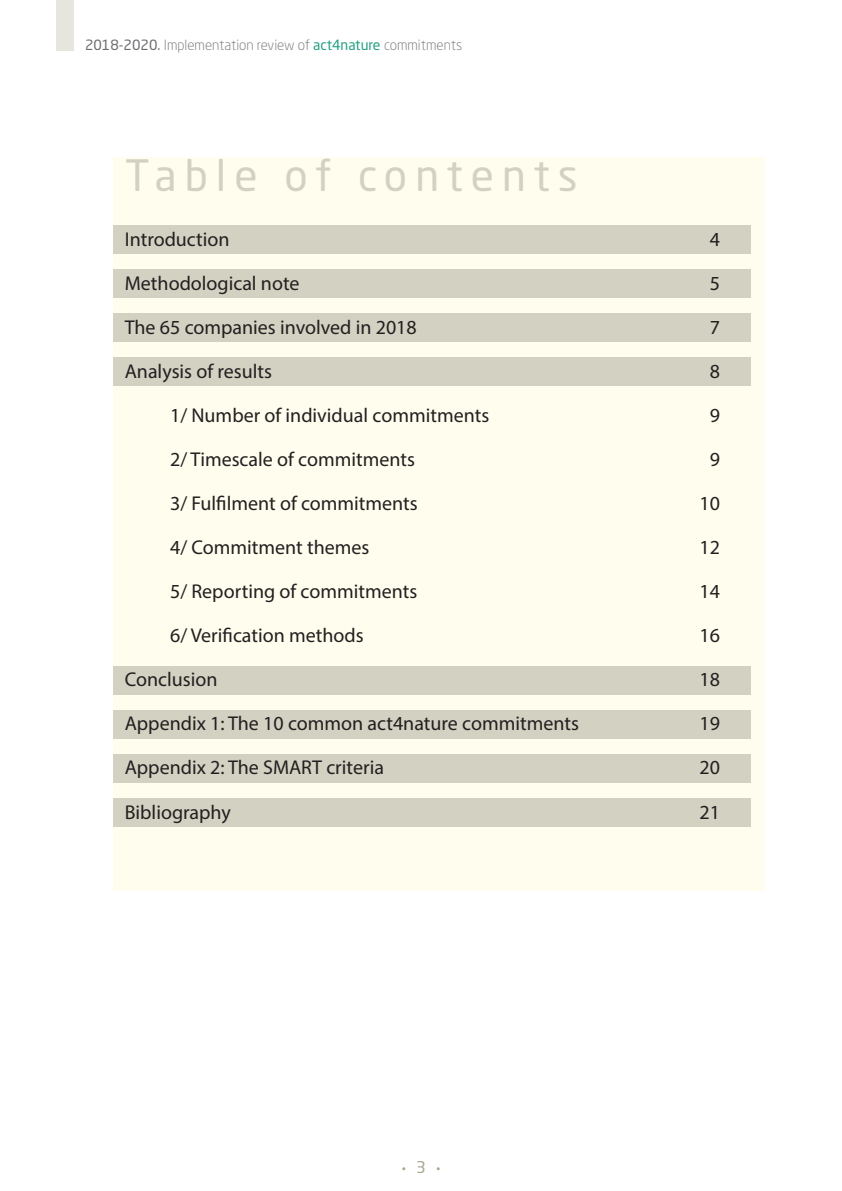
<style>
.page{position:relative;width:842px;height:1191px;background:#fff}
.page>*{position:absolute;margin:0;border:0;box-sizing:border-box;transform-origin:0 0}
.t1{font:42.8px "Neo Sans Pro";letter-spacing:.19em;color:#d2d1c2}
.t2{font:20px "Myriad Pro";color:#231f20}
.t3{font:16px "Neo Sans Pro";color:#a9a790}
.t4{font:300 14px "Neo Sans Pro";color:#6c6d70}
.s1{font-weight:400}
.s2{font-weight:400;color:#24a084}
</style>
<div class="page">
<div style="left:57px;top:0;width:17px;height:51px;background:#e7e6de"></div>
<div style="left:113px;top:157px;width:652px;height:733px;background:#fffdee"></div>
<div style="left:113px;top:269px;width:638px;height:29px;background:#d2d1c2"></div>
<div style="left:113px;top:225px;width:638px;height:29px;background:#d2d1c2"></div>
<div style="left:113px;top:313px;width:638px;height:29px;background:#d2d1c2"></div>
<div style="left:113px;top:357px;width:638px;height:29px;background:#d2d1c2"></div>
<div style="left:113px;top:666px;width:638px;height:28px;background:#d2d1c2"></div>
<div style="left:113px;top:710px;width:638px;height:28px;background:#d2d1c2"></div>
<div style="left:113px;top:754px;width:638px;height:28px;background:#d2d1c2"></div>
<div style="left:113px;top:798px;width:638px;height:28px;background:#d2d1c2"></div>
<p class="t4" style="left:85px;top:37px;width:379px"><span class="s1">2018-2020.</span> Implementation review of <span class="s2">act4nature</span> commitments</p>
<h1 class="t1" style="left:125px;top:149px;width:455px">Table of contents</h1>
<p class="t2" style="left:125px;top:227px;width:106px">Introduction</p>
<p class="t2" style="left:710px;top:227px;width:12px">4</p>
<p class="t2" style="left:125px;top:271px;width:176px">Methodological note</p>
<p class="t2" style="left:710px;top:271px;width:12px">5</p>
<p class="t2" style="left:125px;top:315px;width:294px">The 65 companies involved in 2018</p>
<p class="t2" style="left:710px;top:315px;width:12px">7</p>
<p class="t2" style="left:125px;top:359px;width:149px">Analysis of results</p>
<p class="t2" style="left:710px;top:359px;width:12px">8</p>
<p class="t2" style="left:170px;top:403px;width:321px">1/ Number of individual commitments</p>
<p class="t2" style="left:710px;top:403px;width:12px">9</p>
<p class="t2" style="left:170px;top:447px;width:246px">2/ Timescale of commitments</p>
<p class="t2" style="left:710px;top:447px;width:12px">9</p>
<p class="t2" style="left:170px;top:491px;width:249px">3/ Fulfilment of commitments</p>
<p class="t2" style="left:699px;top:491px;width:22px">10</p>
<p class="t2" style="left:170px;top:535px;width:201px">4/ Commitment themes</p>
<p class="t2" style="left:699px;top:535px;width:22px">12</p>
<p class="t2" style="left:170px;top:579px;width:249px">5/ Reporting of commitments</p>
<p class="t2" style="left:699px;top:579px;width:22px">14</p>
<p class="t2" style="left:170px;top:623px;width:195px">6/ Verification methods</p>
<p class="t2" style="left:699px;top:623px;width:22px">16</p>
<p class="t2" style="left:125px;top:667px;width:94px">Conclusion</p>
<p class="t2" style="left:699px;top:667px;width:22px">18</p>
<p class="t2" style="left:125px;top:711px;width:456px">Appendix 1: The 10 common act4nature commitments</p>
<p class="t2" style="left:699px;top:711px;width:22px">19</p>
<p class="t2" style="left:125px;top:755px;width:261px">Appendix 2: The SMART criteria</p>
<p class="t2" style="left:699px;top:755px;width:22px">20</p>
<p class="t2" style="left:125px;top:799px;width:108px">Bibliography</p>
<p class="t2" style="left:699px;top:799px;width:22px">21</p>
<p class="t3" style="left:416px;top:1157px;width:11px">3</p>
</div>
